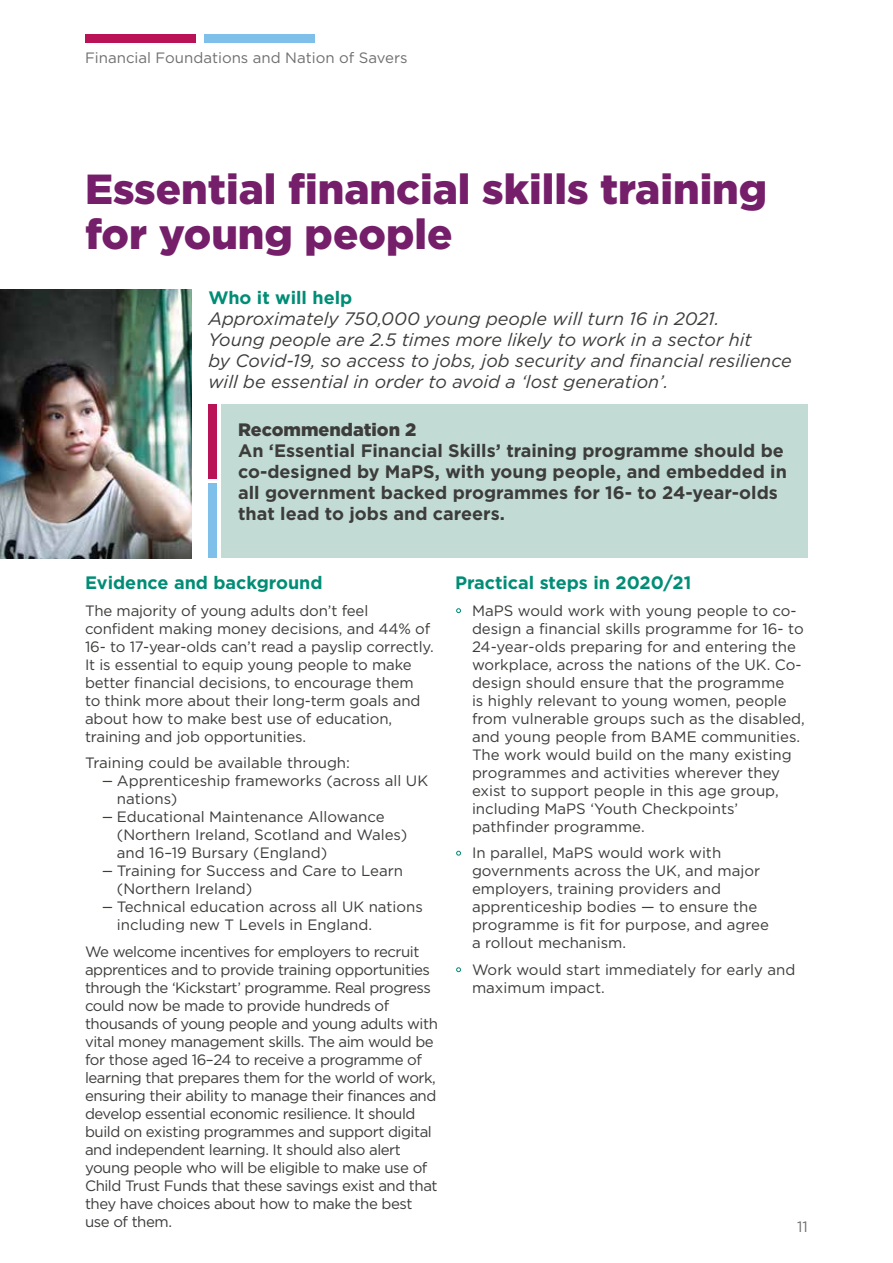
<style>
.page{position:relative;width:893px;height:1263px;background:#fff}
.page>*{position:absolute;margin:0;border:0;box-sizing:border-box;transform-origin:0 0}
.t1{font:900 42px/45px "Gotham";color:#751e6a}
.t2{font:italic 18px/21px "Gotham";color:#3c3c3b}
.t3{font:700 18px/21px "Gotham";color:#3c3c3b}
.t4{font:700 18px "Gotham";color:#008d76}
.t5{font:900 18px "Gotham";color:#3c3c3b}
.t6{font:15px/18px "Gotham";letter-spacing:-.01em;color:#3c3c3b}
.t7{font:15px/18px "Gotham";letter-spacing:-.03em;color:#3c3c3b}
.t8{font:15px/18px "Gotham";letter-spacing:-.01em;color:#3c3c3b;scale:.8 1}
.t9{font:15px "Gotham";color:#706f6f}
.s1{color:#008d76}
</style>
<div class="page">
<div style="left:221px;top:405px;width:587px;height:153px;background:#c2dbd4"></div>
<img style="left:0;top:289px;width:191px;height:269px">
<div style="left:204px;top:34px;width:111px;height:9px;background:#7ec0ea"></div>
<div style="left:85px;top:34px;width:111px;height:9px;background:#b91257"></div>
<div style="left:208px;top:483px;width:9px;height:75px;background:#7ec0ea"></div>
<div style="left:208px;top:405px;width:9px;height:74px;background:#b91257"></div>
<p class="t9" style="left:85px;top:48px;width:324px">Financial Foundations and Nation of Savers</p>
<h1 class="t1" style="left:85px;top:166px;width:684px">Essential financial skills training for young people</h1>
<p class="t4" style="left:208px;top:285px;width:145px">Who it will help</p>
<p class="t2" style="left:208px;top:308px;width:585px">Approximately 750,000 young people will turn 16 in 2021.<br>Young people are 2.5 times more likely to work in a sector hit<br>by Covid-19, so access to jobs, job security and financial resilience will be essential in order to avoid a ‘lost generation’.</p>
<p class="t5" style="left:238px;top:417px;width:180px">Recommendation 2</p>
<p class="t3" style="left:238px;top:440px;width:550px">An ‘Essential Financial Skills’ training programme should be co-designed by MaPS, with young people, and embedded in all government backed programmes for 16- to 24-year-olds that lead to jobs and careers.</p>
<p class="t4" style="left:85px;top:571px;width:239px">Evidence and background</p>
<p class="t6" style="left:85px;top:601px;width:350px">The majority of young adults don’t feel confident making money decisions, and 44% of 16- to 17-year-olds can’t read a payslip correctly.<br>It is essential to equip young people to make better financial decisions, to encourage them<br>to think more about their long-term goals and about how to make best use of education, training and job opportunities.</p>
<p class="t6" style="left:85px;top:754px;width:266px">Training could be available through:</p>
<p class="t8" style="left:117px;top:772px;width:390px;text-indent:-15px">— Apprenticeship frameworks (across all UK nations)</p>
<p class="t8" style="left:117px;top:808px;width:364px;text-indent:-15px">— Educational Maintenance Allowance (Northern Ireland, Scotland and Wales) and 16–19 Bursary (England)</p>
<p class="t8" style="left:117px;top:862px;width:359px;text-indent:-15px">— Training for Success and Care to Learn (Northern Ireland)</p>
<p class="t8" style="left:117px;top:898px;width:384px;text-indent:-15px">— Technical education across all UK nations including new T Levels in England.</p>
<p class="t7" style="left:85px;top:942px;width:354px">We welcome incentives for employers to recruit apprentices and to provide training opportunities through the ‘Kickstart’ programme. Real progress could now be made to provide hundreds of thousands of young people and young adults with vital money management skills. The aim would be for those aged 16–24 to receive a programme of learning that prepares them for the world of work, ensuring their ability to manage their finances and develop essential economic resilience. It should build on existing programmes and support digital and independent learning. It should also alert young people who will be eligible to make use of Child Trust Funds that these savings exist and that they have choices about how to make the best use of them.</p>
<p class="t4" style="left:455px;top:571px;width:238px">Practical steps in 2020/21</p>
<p class="t6" style="left:472px;top:601px;width:334px;text-indent:-17px"><span class="s1">•</span> MaPS would work with young people to co&shy;design a financial skills programme for 16- to 24-year-olds preparing for and entering the workplace, across the nations of the UK. Co&shy;design should ensure that the programme<br>is highly relevant to young women, people from vulnerable groups such as the disabled, and young people from BAME communities.<br>The work would build on the many existing programmes and activities wherever they exist to support people in this age group, including MaPS ‘Youth Checkpoints’ pathfinder programme.</p>
<p class="t6" style="left:472px;top:844px;width:299px;text-indent:-17px"><span class="s1">•</span> In parallel, MaPS would work with governments across the UK, and major employers, training providers and apprenticeship bodies — to ensure the programme is fit for purpose, and agree a rollout mechanism.</p>
<p class="t6" style="left:472px;top:960px;width:325px;text-indent:-17px"><span class="s1">•</span> Work would start immediately for early and maximum impact.</p>
<p class="t9" style="left:797px;top:1217px;width:12px">11</p>
</div>
